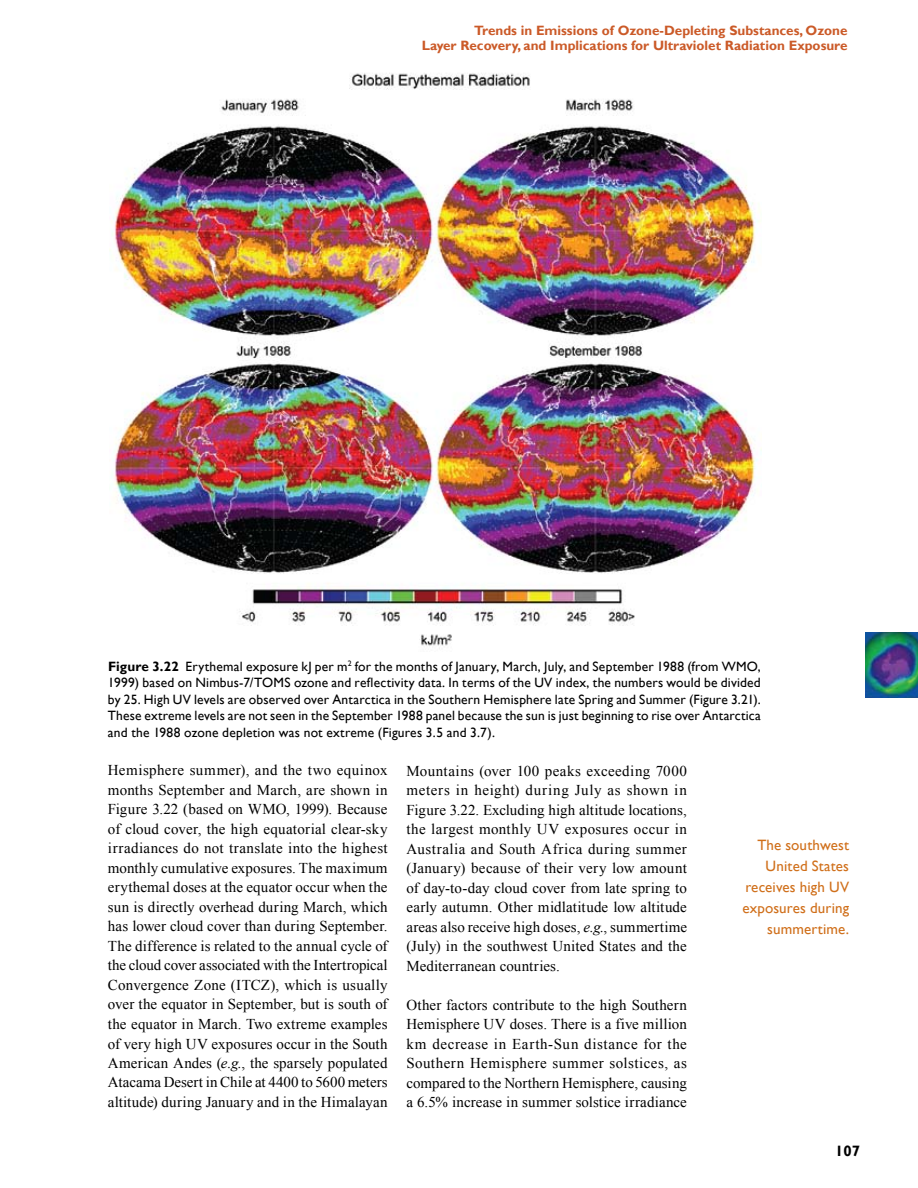
<style>
.page{position:relative;width:918px;height:1188px;background:#fff}
.page>*{position:absolute;margin:0;border:0;box-sizing:border-box;transform-origin:0 0}
.t1{font:15px/19.5px "Times New Roman";letter-spacing:.005em;color:#000;text-align:justify}
.t2{font:15px/21px "Gill Sans";letter-spacing:.01em;color:#d06f1a;text-align:right}
.t3{font:700 15px "Gill Sans";color:#000}
.t4{font:13.5px/16.5px "Gill Sans";letter-spacing:.015em;color:#000;text-align:justify}
.t5{font:700 13.5px/15px "Gill Sans";color:#cb5a28;text-align:right}
.s1{font-weight:700}
.s2{font-style:italic}
</style>
<div class="page">
<img style="left:865px;top:632px;width:53px;height:66px">
<img style="left:109px;top:73px;width:651px;height:576px">
<p class="t5" style="left:422px;top:23px;width:427px">Trends in Emissions of Ozone-Depleting Substances, Ozone<br>Layer Recovery, and Implications for Ultraviolet Radiation Exposure</p>
<p class="t4" style="left:108px;top:658px;width:654px"><span class="s1">Figure 3.22</span> Erythemal exposure kJ per m<sup>2</sup> for the months of January, March, July, and September 1988 (from WMO, 1999) based on Nimbus-7/TOMS ozone and reflectivity data. In terms of the UV index, the numbers would be divided by 25. High UV levels are observed over Antarctica in the Southern Hemisphere late Spring and Summer (Figure 3.21).<br>These extreme levels are not seen in the September 1988 panel because the sun is just beginning to rise over Antarctica and the 1988 ozone depletion was not extreme (Figures 3.5 and 3.7).</p>
<p class="t1" style="left:108px;top:760px;width:281px">Hemisphere summer), and the two equinox months September and March, are shown in Figure 3.22 (based on WMO, 1999). Because of cloud cover, the high equatorial clear-sky irradiances do not translate into the highest monthly cumulative exposures. The maximum erythemal doses at the equator occur when the sun is directly overhead during March, which has lower cloud cover than during September.<br>The difference is related to the annual cycle of the cloud cover associated with the Intertropical Convergence Zone (ITCZ), which is usually over the equator in September, but is south of the equator in March. Two extreme examples of very high UV exposures occur in the South American Andes (<span class="s2">e.g.</span>, the sparsely populated Atacama Desert in Chile at 4400 to 5600 meters altitude) during January and in the Himalayan</p>
<p class="t1" style="left:406px;top:761px;width:282px">Mountains (over 100 peaks exceeding 7000 meters in height) during July as shown in Figure 3.22. Excluding high altitude locations, the largest monthly UV exposures occur in Australia and South Africa during summer (January) because of their very low amount of day-to-day cloud cover from late spring to early autumn. Other midlatitude low altitude areas also receive high doses, <span class="s2">e.g.</span>, summertime (July) in the southwest United States and the Mediterranean countries.</p>
<p class="t1" style="left:406px;top:995px;width:282px">Other factors contribute to the high Southern Hemisphere UV doses. There is a five million km decrease in Earth-Sun distance for the Southern Hemisphere summer solstices, as compared to the Northern Hemisphere, causing a 6.5% increase in summer solstice irradiance</p>
<p class="t2" style="left:742px;top:835px;width:108px">The southwest<br>United States receives high UV exposures during summertime.</p>
<p class="t3" style="left:835px;top:1142px;width:26px">107</p>
</div>
